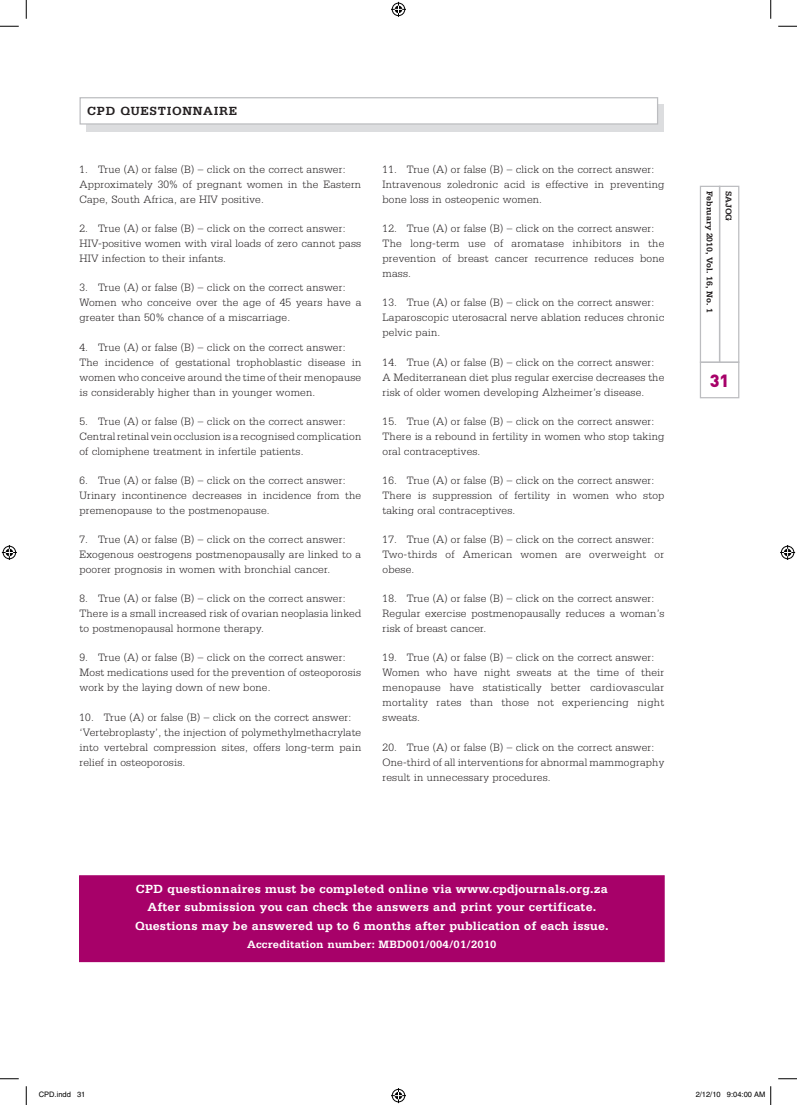
<style>
.page{position:relative;width:797px;height:1105px;background:#fff}
.page>*{position:absolute;margin:0;border:0;box-sizing:border-box;transform-origin:0 0}
.t1{font:900 17.5px "DIN";color:#a70169}
.t2{font:700 12.5px/18.5px "Serifa";letter-spacing:.015em;color:#fff;text-align:center}
.t3{font:700 12.5px "Serifa";letter-spacing:.05em;color:#231f20}
.t4{font:300 11.25px/15px "Serifa";letter-spacing:.015em;color:#231f20}
.t5{font:700 11.25px "Serifa";letter-spacing:.015em;color:#fff}
.t6{font:700 8.75px "Serifa";color:#231f20}
.t7{font:7.5px "Helvetica";color:#000}
</style>
<div class="page">
<div style="left:87px;top:104px;width:577px;height:28px;background:#dcdddf"></div>
<div style="left:80px;top:98px;width:577px;height:26px;background:#fff"></div>
<div style="left:79px;top:97px;width:579px;height:28px;border:1px solid #bcbdc0"></div>
<div style="left:80px;top:876px;width:584px;height:86px;background:#a70169"></div>
<div style="left:79px;top:875px;width:585px;height:87px;border:1px solid #a70169"></div>
<div style="left:699px;top:186px;width:21px;height:177px;border:1px solid #bcbdc0"></div>
<div style="left:719px;top:186px;width:20px;height:177px;border:1px solid #bcbdc0"></div>
<div style="left:699px;top:362px;width:40px;height:36px;border:1px solid #bcbdc0"></div>
<svg style="left:0;top:25px;width:19px;height:2px"></svg>
<svg style="left:778px;top:25px;width:19px;height:2px"></svg>
<svg style="left:0;top:1078px;width:19px;height:1px"></svg>
<svg style="left:778px;top:1078px;width:19px;height:1px"></svg>
<svg style="left:25px;top:0;width:2px;height:19px"></svg>
<svg style="left:25px;top:1086px;width:2px;height:19px"></svg>
<svg style="left:770px;top:0;width:1px;height:19px"></svg>
<svg style="left:391px;top:2px;width:15px;height:15px"></svg>
<svg style="left:391px;top:1088px;width:15px;height:15px"></svg>
<svg style="left:2px;top:545px;width:15px;height:15px"></svg>
<svg style="left:780px;top:545px;width:15px;height:15px"></svg>
<svg style="left:770px;top:1086px;width:1px;height:19px"></svg>
<p class="t3" style="left:87px;top:104px;width:151px">CPD QUESTIONNAIRE</p>
<p class="t4" style="left:79px;top:162px;width:283px">1. True (A) or false (B) – click on the correct answer:<br>Approximately 30% of pregnant women in the Eastern<br>Cape, South Africa, are HIV positive.</p>
<p class="t4" style="left:79px;top:221px;width:283px">2. True (A) or false (B) – click on the correct answer:<br>HIV-positive women with viral loads of zero cannot pass<br>HIV infection to their infants.</p>
<p class="t4" style="left:79px;top:280px;width:283px">3. True (A) or false (B) – click on the correct answer:<br>Women who conceive over the age of 45 years have a greater than 50% chance of a miscarriage.</p>
<p class="t4" style="left:79px;top:339px;width:283px">4. True (A) or false (B) – click on the correct answer:<br>The incidence of gestational trophoblastic disease in women who conceive around the time of their menopause is considerably higher than in younger women.</p>
<p class="t4" style="left:79px;top:413px;width:283px">5. True (A) or false (B) – click on the correct answer:<br>Central retinal vein occlusion is a recognised complication of clomiphene treatment in infertile patients.</p>
<p class="t4" style="left:79px;top:473px;width:283px">6. True (A) or false (B) – click on the correct answer:<br>Urinary incontinence decreases in incidence from the premenopause to the postmenopause.</p>
<p class="t4" style="left:79px;top:532px;width:283px">7. True (A) or false (B) – click on the correct answer:<br>Exogenous oestrogens postmenopausally are linked to a poorer prognosis in women with bronchial cancer.</p>
<p class="t4" style="left:79px;top:591px;width:283px">8. True (A) or false (B) – click on the correct answer:<br>There is a small increased risk of ovarian neoplasia linked to postmenopausal hormone therapy.</p>
<p class="t4" style="left:79px;top:650px;width:283px">9. True (A) or false (B) – click on the correct answer:<br>Most medications used for the prevention of osteoporosis work by the laying down of new bone.</p>
<p class="t4" style="left:79px;top:709px;width:283px">10. True (A) or false (B) – click on the correct answer: ‘Vertebroplasty’, the injection of polymethylmethacrylate into vertebral compression sites, offers long-term pain relief in osteoporosis.</p>
<p class="t4" style="left:382px;top:162px;width:283px">11. True (A) or false (B) – click on the correct answer:<br>Intravenous zoledronic acid is effective in preventing bone loss in osteopenic women.</p>
<p class="t4" style="left:382px;top:221px;width:283px">12. True (A) or false (B) – click on the correct answer:<br>The long-term use of aromatase inhibitors in the prevention of breast cancer recurrence reduces bone mass.</p>
<p class="t4" style="left:382px;top:295px;width:283px">13. True (A) or false (B) – click on the correct answer:<br>Laparoscopic uterosacral nerve ablation reduces chronic pelvic pain.</p>
<p class="t4" style="left:382px;top:354px;width:283px">14. True (A) or false (B) – click on the correct answer:<br>A Mediterranean diet plus regular exercise decreases the risk of older women developing Alzheimer’s disease.</p>
<p class="t4" style="left:382px;top:413px;width:283px">15. True (A) or false (B) – click on the correct answer:<br>There is a rebound in fertility in women who stop taking oral contraceptives.</p>
<p class="t4" style="left:382px;top:473px;width:283px">16. True (A) or false (B) – click on the correct answer:<br>There is suppression of fertility in women who stop taking oral contraceptives.</p>
<p class="t4" style="left:382px;top:532px;width:283px">17. True (A) or false (B) – click on the correct answer:<br>Two-thirds of American women are overweight or obese.</p>
<p class="t4" style="left:382px;top:591px;width:283px">18. True (A) or false (B) – click on the correct answer:<br>Regular exercise postmenopausally reduces a woman’s risk of breast cancer.</p>
<p class="t4" style="left:382px;top:650px;width:283px">19. True (A) or false (B) – click on the correct answer:<br>Women who have night sweats at the time of their menopause have statistically better cardiovascular mortality rates than those not experiencing night sweats.</p>
<p class="t4" style="left:382px;top:739px;width:283px">20. True (A) or false (B) – click on the correct answer:<br>One-third of all interventions for abnormal mammography result in unnecessary procedures.</p>
<p class="t2" style="left:135px;top:879px;width:475px">CPD questionnaires must be completed online via www.cpdjournals.org.za<br>After submission you can check the answers and print your certificate.<br>Questions may be answered up to 6 months after publication of each issue.</p>
<p class="t5" style="left:247px;top:938px;width:251px">Accreditation number: MBD001/004/01/2010</p>
<p class="t6" style="left:714px;top:190px;width:124px;rotate:90deg">February 2010, Vol. 16, No. 1</p>
<p class="t6" style="left:733px;top:190px;width:32px;rotate:90deg">SAJOG</p>
<h1 class="t1" style="left:710px;top:369px;width:21px">31</h1>
<p class="t7" style="left:39px;top:1090px;width:48px">CPD.indd 31</p>
<p class="t7" style="left:695px;top:1090px;width:71px">2/12/10 9:04:00 AM</p>
</div>
